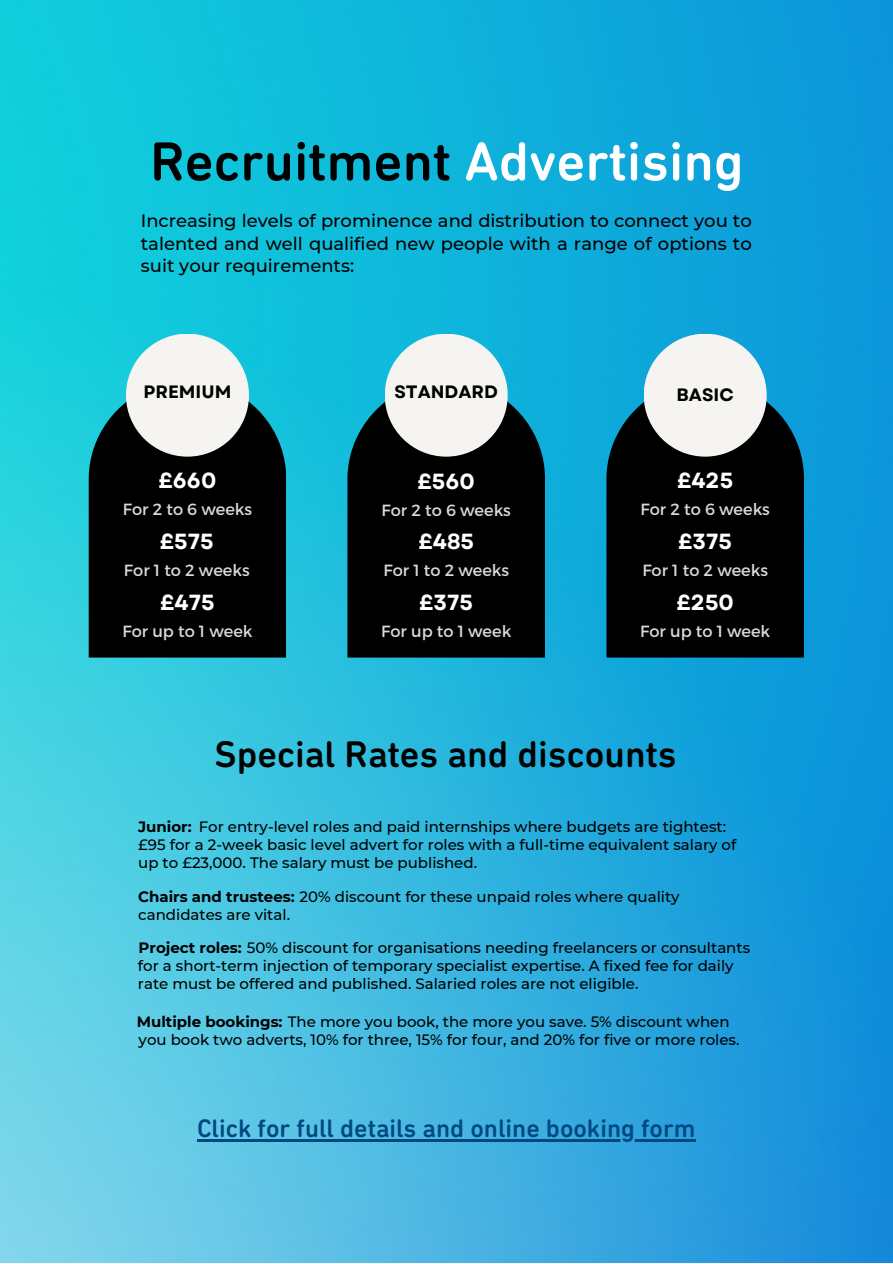
<style>
.page{position:relative;width:893px;height:1264px;background:#fff}
.page>*{position:absolute;margin:0;border:0;box-sizing:border-box;transform-origin:0 0}
.t1{font:500 55.8px "DIN Next Rounded LT Pro";color:#000}
.t2{font:500 37.8px "DIN Next Rounded LT Pro";color:#000}
.t3{font:500 25.8px "DIN Next Rounded LT Pro";color:#004980}
.t4{font:700 21.9px "Garet";color:#fff}
.t5{font:500 18px/22.5px "Montserrat";color:#000;text-align:justify}
.t6{font:700 17.85px "Garet";color:#000}
.t7{font:16.2px "Montserrat";color:#d9d9d9}
.t8{font:500 15px/18px "Montserrat";color:#000}
.t9{font:700 15px "Montserrat";color:#000}
.s1{color:#fff}
.s2{font-weight:700}
</style>
<div class="page">
<img style="left:0;top:0;width:892px;height:1262px">
<svg style="left:89px;top:380px;width:197px;height:277px;background:#020e0f"></svg>
<div style="left:126px;top:334px;width:123px;height:122px;background:#f6f4f1;border-radius:50%"></div>
<svg style="left:347px;top:380px;width:198px;height:277px;background:#010e10"></svg>
<div style="left:384px;top:334px;width:123px;height:122px;background:#f6f4f1;border-radius:50%"></div>
<svg style="left:606px;top:380px;width:198px;height:277px;background:#010c10"></svg>
<div style="left:643px;top:334px;width:123px;height:122px;background:#f6f4f1;border-radius:50%"></div>
<hr style="left:197px;top:1139px;width:498px;height:2px;background:#004980">
<p class="t1" style="left:150px;top:138px;width:595px">Recruitment <span class="s1">Advertising</span></p>
<p class="t5" style="left:141px;top:209px;width:612px">Increasing levels of prominence and distribution to connect you to talented and well qualified new people with a range of options to suit your requirements:</p>
<p class="t6" style="left:143px;top:379px;width:89px">PREMIUM</p>
<p class="t4" style="left:158px;top:464px;width:59px">£660</p>
<p class="t7" style="left:123px;top:498px;width:131px">For 2 to 6 weeks</p>
<p class="t4" style="left:160px;top:526px;width:55px">£575</p>
<p class="t7" style="left:124px;top:560px;width:127px">For 1 to 2 weeks</p>
<p class="t4" style="left:160px;top:586px;width:56px">£475</p>
<p class="t7" style="left:122px;top:620px;width:132px">For up to 1 week</p>
<p class="t6" style="left:394px;top:379px;width:105px">STANDARD</p>
<p class="t4" style="left:417px;top:465px;width:59px">£560</p>
<p class="t7" style="left:381px;top:499px;width:131px">For 2 to 6 weeks</p>
<p class="t4" style="left:418px;top:525px;width:57px">£485</p>
<p class="t7" style="left:383px;top:560px;width:127px">For 1 to 2 weeks</p>
<p class="t4" style="left:419px;top:586px;width:55px">£375</p>
<p class="t7" style="left:381px;top:620px;width:132px">For up to 1 week</p>
<p class="t6" style="left:676px;top:381px;width:59px">BASIC</p>
<p class="t4" style="left:677px;top:464px;width:58px">£425</p>
<p class="t7" style="left:640px;top:498px;width:131px">For 2 to 6 weeks</p>
<p class="t4" style="left:678px;top:526px;width:55px">£375</p>
<p class="t7" style="left:642px;top:560px;width:127px">For 1 to 2 weeks</p>
<p class="t4" style="left:676px;top:586px;width:59px">£250</p>
<p class="t7" style="left:640px;top:620px;width:132px">For up to 1 week</p>
<p class="t2" style="left:215px;top:738px;width:463px">Special Rates and discounts</p>
<p class="t9" style="left:138px;top:817px;width:55px">Junior:</p>
<p class="t8" style="left:138px;top:817px;width:599px;text-indent:60px">For entry-level roles and paid internships where budgets are tightest: £95 for a 2-week basic level advert for roles with a full-time equivalent salary of up to £23,000. The salary must be published.</p>
<p class="t8" style="left:138px;top:888px;width:543px"><span class="s2">Chairs and trustees:</span> 20% discount for these unpaid roles where quality candidates are vital.</p>
<p class="t8" style="left:138px;top:938px;width:613px"><span class="s2">Project roles:</span> 50% discount for organisations needing freelancers or consultants for a short-term injection of temporary specialist expertise. A fixed fee for daily rate must be offered and published. Salaried roles are not eligible.</p>
<p class="t8" style="left:137px;top:1012px;width:604px"><span class="s2">Multiple bookings:</span> The more you book, the more you save. 5% discount when you book two adverts, 10% for three, 15% for four, and 20% for five or more roles.</p>
<p class="t3" style="left:197px;top:1117px;width:500px">Click for full details and online booking form</p>
</div>
